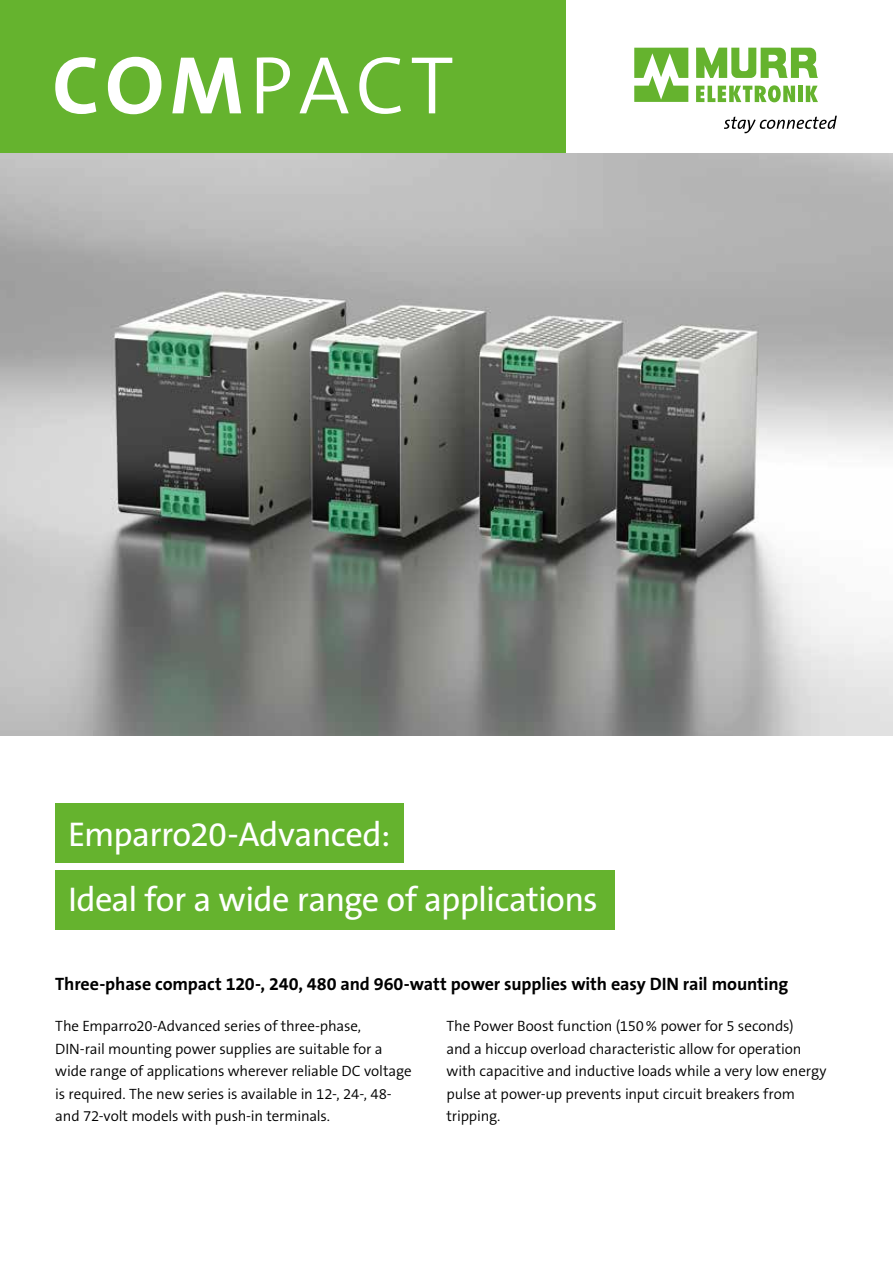
<style>
.page{position:relative;width:893px;height:1263px;background:#fff}
.page>*{position:absolute;margin:0;border:0;box-sizing:border-box;transform-origin:0 0}
.t1{font:34.5px/64.5px "The Sans B Plus W5 Plain";letter-spacing:-.02em;color:#fff}
.t2{font:700 18px "The Sans B Plus W7";letter-spacing:-.005em;color:#000}
.t3{font:300 15px/22.5px "The Sans B Plus W4";letter-spacing:-.005em;color:#000}
</style>
<div class="page">
<div style="left:0;top:0;width:566px;height:153px;background:#65b32e"></div>
<svg style="left:55px;top:57px;width:397px;height:57px"></svg>
<svg style="left:634px;top:48px;width:54px;height:54px"></svg>
<svg style="left:696px;top:85px;width:99px;height:17px"></svg>
<div style="left:798px;top:86px;width:5px;height:16px;background:#65b32e"></div>
<svg style="left:806px;top:86px;width:12px;height:16px"></svg>
<svg style="left:696px;top:48px;width:122px;height:30px"></svg>
<svg style="left:724px;top:116px;width:113px;height:17px"></svg>
<img style="left:0;top:153px;width:893px;height:583px">
<div style="left:55px;top:870px;width:560px;height:59px;background:#65b32e"></div>
<div style="left:55px;top:804px;width:349px;height:59px;background:#65b32e"></div>
<h1 class="t1" style="left:68px;top:802px;width:531px">Emparro20-Advanced:<br>Ideal for a wide range of applications</h1>
<p class="t2" style="left:55px;top:973px;width:734px">Three-phase compact 120-, 240, 480 and 960-watt power supplies with easy DIN rail mounting</p>
<p class="t3" style="left:55px;top:1015px;width:358px">The Emparro20-Advanced series of three-phase, DIN-rail mounting power supplies are suitable for a wide range of applications wherever reliable DC voltage is required. The new series is available in 12-, 24-, 48- and 72-volt models with push-in terminals.</p>
<p class="t3" style="left:446px;top:1015px;width:382px">The Power Boost function (150% power for 5 seconds)<br>and a hiccup overload characteristic allow for operation with capacitive and inductive loads while a very low energy pulse at power-up prevents input circuit breakers from tripping.</p>
</div>
